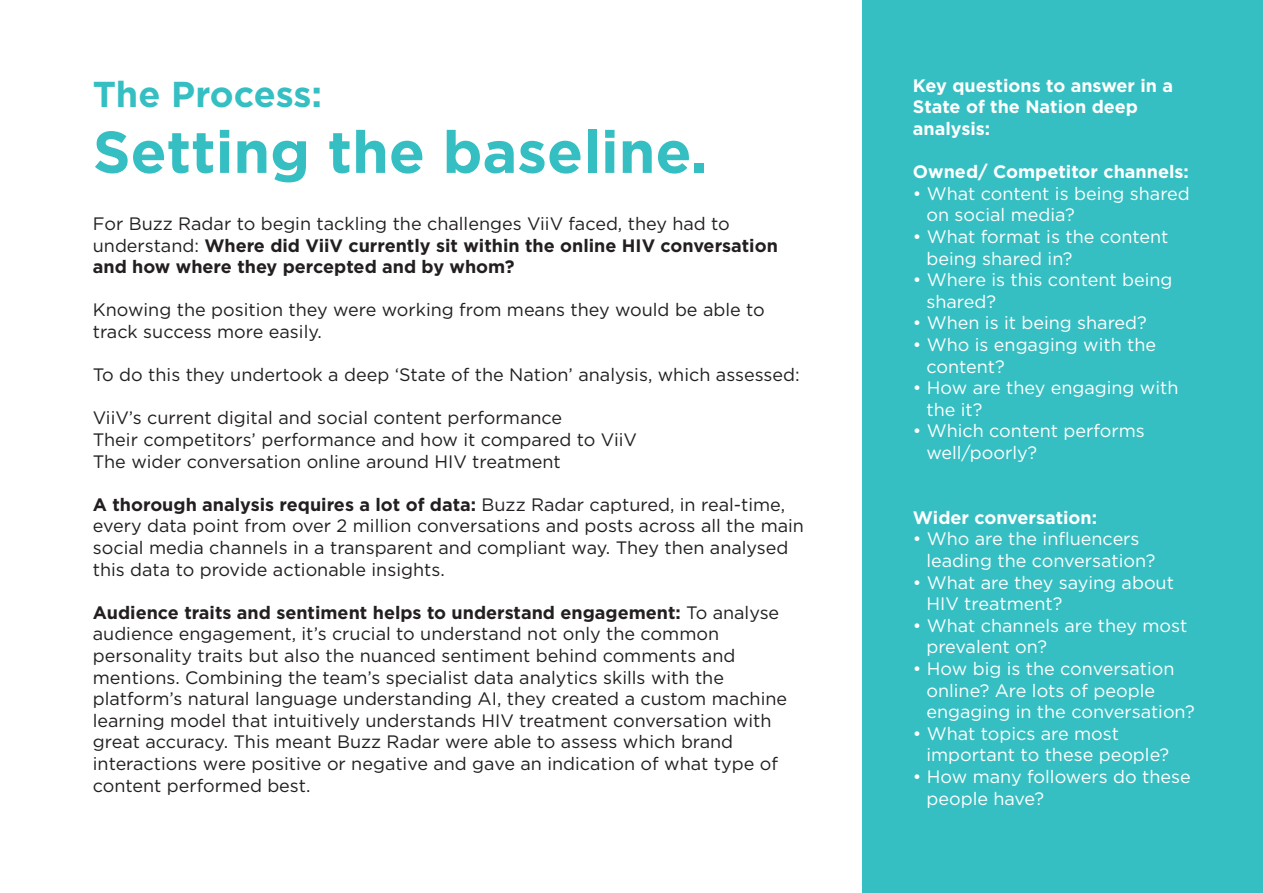
<style>
.page{position:relative;width:1263px;height:893px;background:#fff}
.page>*{position:absolute;margin:0;border:0;box-sizing:border-box;transform-origin:0 0}
.t1{font:700 58.95px "Gotham";color:#35bfc2}
.t2{font:700 36px "Gotham";letter-spacing:-.005em;color:#35bfc2}
.t3{font:18px/21.6px "Gotham";color:#231f20}
.t4{font:18px/21.6px "Gotham";color:#fff}
.t5{font:700 18px/21.6px "Gotham";color:#231f20}
.t6{font:700 18px/21.6px "Gotham";color:#fff}
.s1{font-weight:400}
.s2{font-weight:700}
</style>
<div class="page">
<div style="left:861px;top:0;width:402px;height:893px;background:#35bfc2"></div>
<h2 class="t2" style="left:93px;top:71px;width:231px">The Process:</h2>
<p class="t6" style="left:913px;top:74px;width:262px">Key questions to answer in a<br>State of the Nation deep analysis:</p>
<p class="t6" style="left:913px;top:161px;width:277px">Owned/ Competitor channels:</p>
<p class="t4" style="left:926px;top:182px;width:265px;text-indent:-14px">• What content is being shared on social media?</p>
<p class="t4" style="left:926px;top:225px;width:244px;text-indent:-14px">• What format is the content being shared in?</p>
<p class="t4" style="left:926px;top:269px;width:248px;text-indent:-14px">• Where is this content being shared?</p>
<p class="t4" style="left:913px;top:312px;width:235px">• When is it being shared?</p>
<p class="t4" style="left:926px;top:333px;width:231px;text-indent:-14px">• Who is engaging with the content?</p>
<p class="t4" style="left:926px;top:377px;width:254px;text-indent:-14px">• How are they engaging with the it?</p>
<p class="t4" style="left:926px;top:420px;width:220px;text-indent:-14px">• Which content performs well/poorly?</p>
<h1 class="t1" style="left:93px;top:113px;width:616px">Setting the baseline.</h1>
<p class="t5" style="left:93px;top:213px;width:686px"><span class="s1">For Buzz Radar to begin tackling the challenges ViiV faced, they had to understand:</span> Where did ViiV currently sit within the online HIV conversation and how where they percepted and by whom?</p>
<p class="t3" style="left:93px;top:299px;width:673px">Knowing the position they were working from means they would be able to track success more easily.</p>
<p class="t3" style="left:93px;top:364px;width:708px">To do this they undertook a deep ‘State of the Nation’ analysis, which assessed:</p>
<p class="t3" style="left:93px;top:407px;width:546px">ViiV’s current digital and social content performance<br>Their competitors’ performance and how it compared to ViiV<br>The wider conversation online around HIV treatment</p>
<p class="t3" style="left:93px;top:493px;width:713px"><span class="s2">A thorough analysis requires a lot of data:</span> Buzz Radar captured, in real-time, every data point from over 2 million conversations and posts across all the main social media channels in a transparent and compliant way. They then analysed this data to provide actionable insights.</p>
<p class="t3" style="left:93px;top:601px;width:696px"><span class="s2">Audience traits and sentiment helps to understand engagement:</span> To analyse audience engagement, it’s crucial to understand not only the common personality traits but also the nuanced sentiment behind comments and mentions. Combining the team’s specialist data analytics skills with the platform’s natural language understanding AI, they created a custom machine learning model that intuitively understands HIV treatment conversation with great accuracy. This meant Buzz Radar were able to assess which brand interactions were positive or negative and gave an indication of what type of content performed best.</p>
<p class="t6" style="left:913px;top:506px;width:186px">Wider conversation:</p>
<p class="t4" style="left:926px;top:528px;width:230px;text-indent:-14px">• Who are the influencers leading the conversation?</p>
<p class="t4" style="left:926px;top:571px;width:249px;text-indent:-14px">• What are they saying about<br>HIV treatment?</p>
<p class="t4" style="left:926px;top:614px;width:262px;text-indent:-14px">• What channels are they most prevalent on?</p>
<p class="t4" style="left:926px;top:657px;width:270px;text-indent:-14px">• How big is the conversation online? Are lots of people engaging in the conversation?</p>
<p class="t4" style="left:926px;top:722px;width:244px;text-indent:-14px">• What topics are most important to these people?</p>
<p class="t4" style="left:926px;top:765px;width:266px;text-indent:-14px">• How many followers do these people have?</p>
</div>
